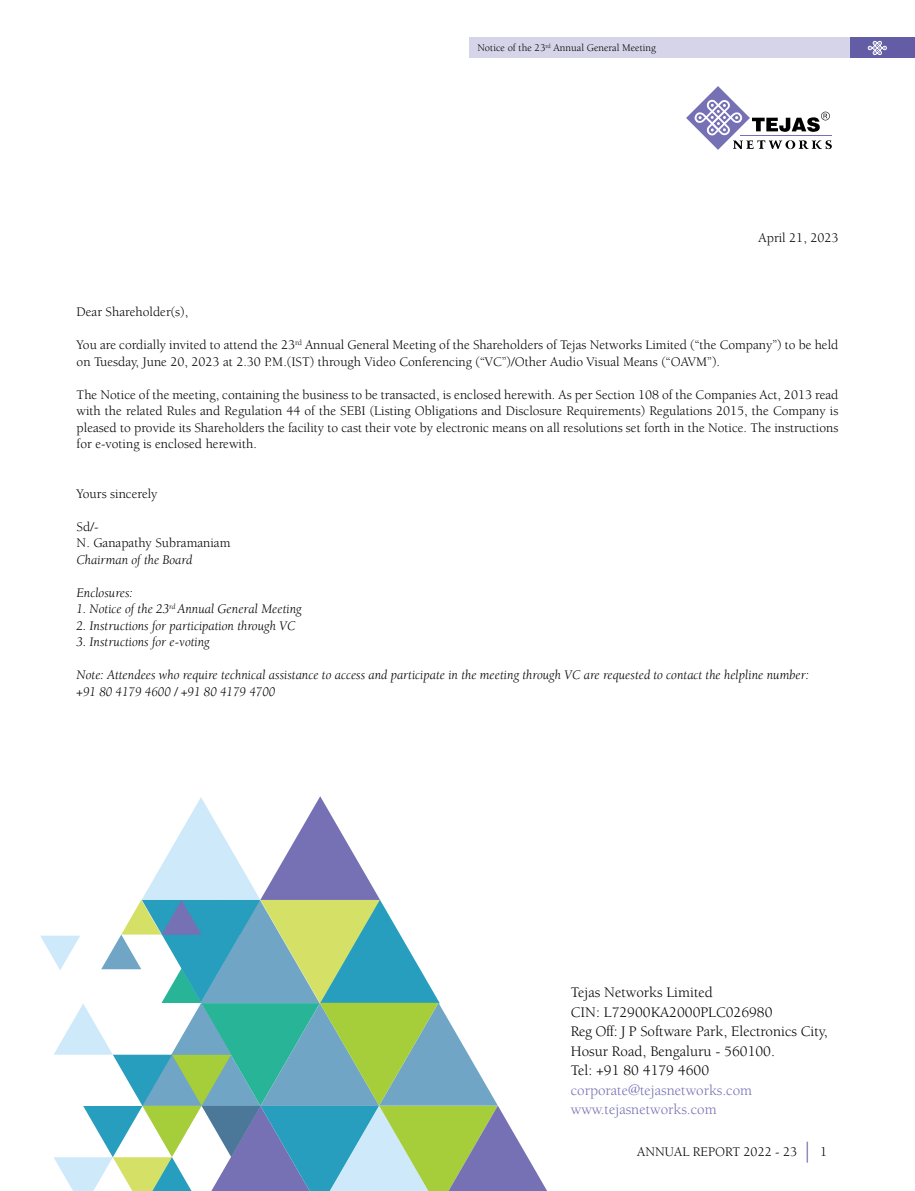
<style>
.page{position:relative;width:915px;height:1191px;background:#fff}
.page>*{position:absolute;margin:0;border:0;box-sizing:border-box;transform-origin:0 0}
.t1{font:15px/19.5px "Berkeley Std";color:#000}
.t2{font:15px/19.5px "Berkeley Std";color:#7670b4}
.t3{font:13.5px/16.5px "Berkeley Std";color:#000}
.t4{font:italic 13.5px/16.5px "Berkeley Std";color:#000}
.t5{font:10.5px "Berkeley Std";color:#000}
</style>
<div class="page">
<svg style="left:686px;top:86px;width:145px;height:64px"></svg>
<svg style="left:40px;top:796px;width:507px;height:395px"></svg>
<div style="left:469px;top:38px;width:445px;height:20px;background:#d6d4e8"></div>
<svg style="left:806px;top:1141px;width:1px;height:21px"></svg>
<div style="left:850px;top:38px;width:64px;height:20px;background:#625da4"></div>
<svg style="left:867px;top:41px;width:19px;height:14px"></svg>
<p class="t5" style="left:477px;top:42px;width:180px">Notice of the 23<sup>rd</sup> Annual General Meeting</p>
<p class="t3" style="left:758px;top:230px;width:81px">April 21, 2023</p>
<p class="t3" style="left:77px;top:304px;width:113px">Dear Shareholder(s),</p>
<p class="t3" style="left:77px;top:337px;width:763px">You are cordially invited to attend the 23<sup>rd</sup> Annual General Meeting of the Shareholders of Tejas Networks Limited (“the Company”) to be held on Tuesday, June 20, 2023 at 2.30 P.M.(IST) through Video Conferencing (“VC”)/Other Audio Visual Means (“OAVM”).</p>
<p class="t3" style="left:77px;top:386px;width:763px;text-align:justify">The Notice of the meeting, containing the business to be transacted, is enclosed herewith. As per Section 108 of the Companies Act, 2013 read with the related Rules and Regulation 44 of the SEBI (Listing Obligations and Disclosure Requirements) Regulations 2015, the Company is pleased to provide its Shareholders the facility to cast their vote by electronic means on all resolutions set forth in the Notice. The instructions for e-voting is enclosed herewith.</p>
<p class="t3" style="left:77px;top:485px;width:82px">Yours sincerely</p>
<p class="t3" style="left:77px;top:518px;width:155px">Sd/-<br>N. Ganapathy Subramaniam</p>
<p class="t4" style="left:77px;top:551px;width:117px">Chairman of the Board</p>
<p class="t4" style="left:77px;top:584px;width:58px">Enclosures:</p>
<p class="t4" style="left:77px;top:601px;width:226px">1. Notice of the 23<sup>rd</sup> Annual General Meeting</p>
<p class="t4" style="left:77px;top:617px;width:220px">2. Instructions for participation through VC</p>
<p class="t4" style="left:77px;top:634px;width:135px">3. Instructions for e-voting</p>
<p class="t4" style="left:77px;top:667px;width:733px">Note: Attendees who require technical assistance to access and participate in the meeting through VC are requested to contact the helpline number: +91 80 4179 4600 / +91 80 4179 4700</p>
<p class="t1" style="left:570px;top:983px;width:258px">Tejas Networks Limited<br>CIN: L72900KA2000PLC026980<br>Reg Off: J P Software Park, Electronics City,<br>Hosur Road, Bengaluru - 560100.<br>Tel: +91 80 4179 4600</p>
<p class="t2" style="left:570px;top:1080px;width:183px">corporate@tejasnetworks.com www.tejasnetworks.com</p>
<p class="t3" style="left:637px;top:1143px;width:161px">ANNUAL REPORT 2022 - 23</p>
<p class="t3" style="left:820px;top:1143px;width:9px">1</p>
</div>
